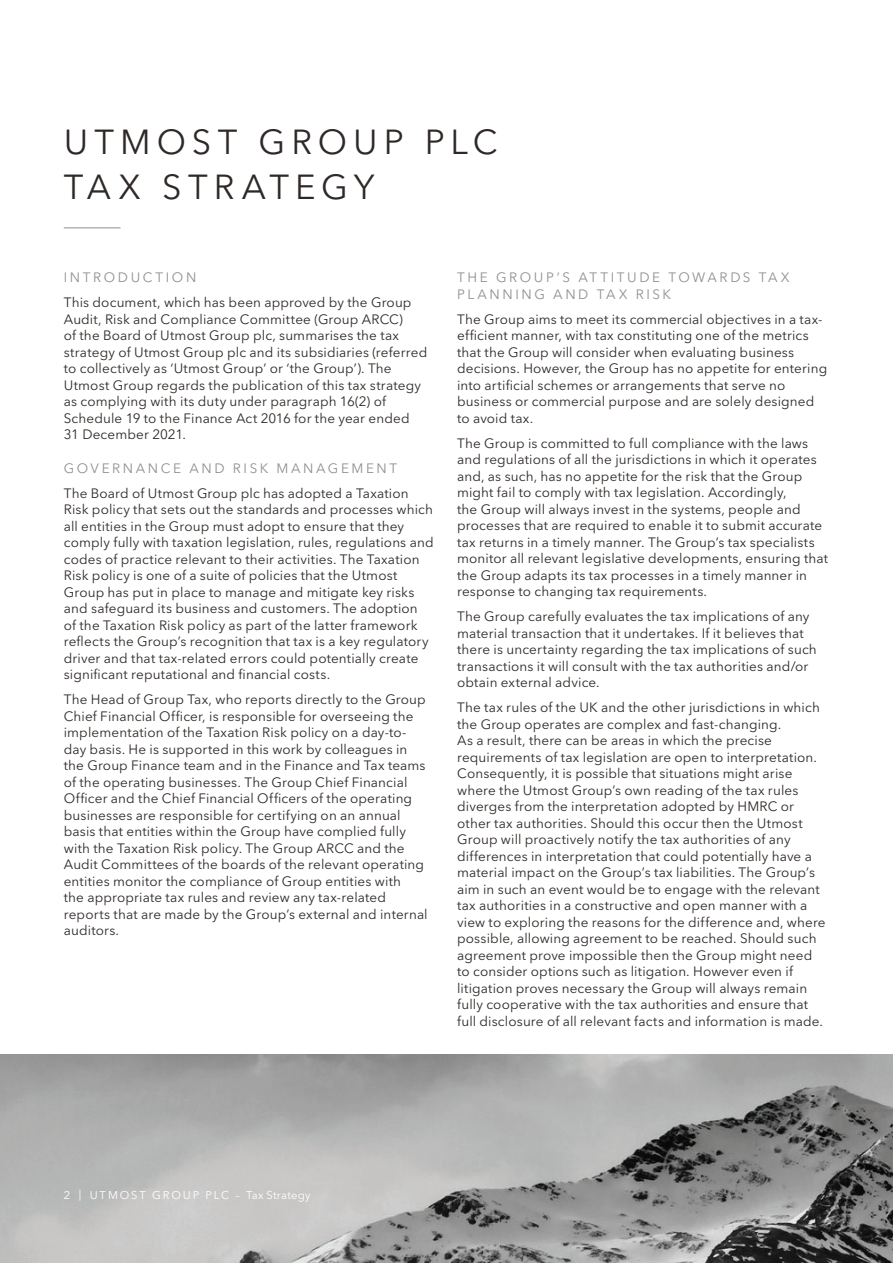
<style>
.page{position:relative;width:893px;height:1263px;background:#fff}
.page>*{position:absolute;margin:0;border:0;box-sizing:border-box;transform-origin:0 0}
.Page_header{font:34.5px/45px "Avenir Next LT Pro";letter-spacing:.175em;color:#2e2926}
.Body_copy{font:13.5px/16.5px "Avenir Next LT Pro";letter-spacing:.01em;color:#2e2926}
.Body_HEADER{font:13.5px/16.5px "Avenir Next LT Pro";letter-spacing:.195em;color:#8e9091}
.t1{font:11.25px "Avenir Next LT Pro";letter-spacing:.15em;color:#fff}
</style>
<div class="page">
<img style="left:0;top:1054px;width:893px;height:209px">
<hr style="left:64px;top:227px;width:56px;height:1px;background:#8e9091">
<p class="Page_header" style="left:64px;top:119px;width:435px">UTMOST GROUP PLC<br>TAX STRATEGY</p>
<p class="Body_HEADER" style="left:64px;top:269px;width:134px">INTRODUCTION</p>
<p class="Body_copy" style="left:64px;top:294px;width:365px">This document, which has been approved by the Group Audit, Risk and Compliance Committee (Group ARCC)<br>of the Board of Utmost Group plc, summarises the tax strategy of Utmost Group plc and its subsidiaries (referred to collectively as ‘Utmost Group’ or ‘the Group’). The Utmost Group regards the publication of this tax strategy as complying with its duty under paragraph 16(2) of Schedule 19 to the Finance Act 2016 for the year ended 31 December 2021.</p>
<p class="Body_HEADER" style="left:64px;top:460px;width:335px">GOVERNANCE AND RISK MANAGEMENT</p>
<p class="Body_copy" style="left:64px;top:485px;width:371px">The Board of Utmost Group plc has adopted a Taxation Risk policy that sets out the standards and processes which all entities in the Group must adopt to ensure that they comply fully with taxation legislation, rules, regulations and codes of practice relevant to their activities. The Taxation Risk policy is one of a suite of policies that the Utmost Group has put in place to manage and mitigate key risks and safeguard its business and customers. The adoption<br>of the Taxation Risk policy as part of the latter framework reflects the Group’s recognition that tax is a key regulatory driver and that tax-related errors could potentially create significant reputational and financial costs.</p>
<p class="Body_copy" style="left:64px;top:691px;width:365px">The Head of Group Tax, who reports directly to the Group Chief Financial Officer, is responsible for overseeing the implementation of the Taxation Risk policy on a day-to&shy;day basis. He is supported in this work by colleagues in the Group Finance team and in the Finance and Tax teams of the operating businesses. The Group Chief Financial Officer and the Chief Financial Officers of the operating businesses are responsible for certifying on an annual basis that entities within the Group have complied fully with the Taxation Risk policy. The Group ARCC and the Audit Committees of the boards of the relevant operating entities monitor the compliance of Group entities with<br>the appropriate tax rules and review any tax-related reports that are made by the Group’s external and internal auditors.</p>
<p class="Body_HEADER" style="left:457px;top:269px;width:334px">THE GROUP’S ATTITUDE TOWARDS TAX<br>PLANNING AND TAX RISK</p>
<p class="Body_copy" style="left:457px;top:311px;width:372px">The Group aims to meet its commercial objectives in a tax&shy;efficient manner, with tax constituting one of the metrics that the Group will consider when evaluating business decisions. However, the Group has no appetite for entering into artificial schemes or arrangements that serve no business or commercial purpose and are solely designed to avoid tax.</p>
<p class="Body_copy" style="left:457px;top:435px;width:373px">The Group is committed to full compliance with the laws and regulations of all the jurisdictions in which it operates and, as such, has no appetite for the risk that the Group might fail to comply with tax legislation. Accordingly,<br>the Group will always invest in the systems, people and processes that are required to enable it to submit accurate tax returns in a timely manner. The Group’s tax specialists monitor all relevant legislative developments, ensuring that the Group adapts its tax processes in a timely manner in response to changing tax requirements.</p>
<p class="Body_copy" style="left:457px;top:608px;width:361px">The Group carefully evaluates the tax implications of any material transaction that it undertakes. If it believes that there is uncertainty regarding the tax implications of such transactions it will consult with the tax authorities and/or obtain external advice.</p>
<p class="Body_copy" style="left:457px;top:699px;width:370px">The tax rules of the UK and the other jurisdictions in which the Group operates are complex and fast-changing.<br>As a result, there can be areas in which the precise requirements of tax legislation are open to interpretation.<br>Consequently, it is possible that situations might arise where the Utmost Group’s own reading of the tax rules diverges from the interpretation adopted by HMRC or other tax authorities. Should this occur then the Utmost Group will proactively notify the tax authorities of any differences in interpretation that could potentially have a material impact on the Group’s tax liabilities. The Group’s aim in such an event would be to engage with the relevant tax authorities in a constructive and open manner with a view to exploring the reasons for the difference and, where possible, allowing agreement to be reached. Should such agreement prove impossible then the Group might need to consider options such as litigation. However even if litigation proves necessary the Group will always remain fully cooperative with the tax authorities and ensure that full disclosure of all relevant facts and information is made.</p>
<p class="t1" style="left:64px;top:1188px;width:248px">2 | UTMOST GROUP PLC – Tax Strategy</p>
</div>
